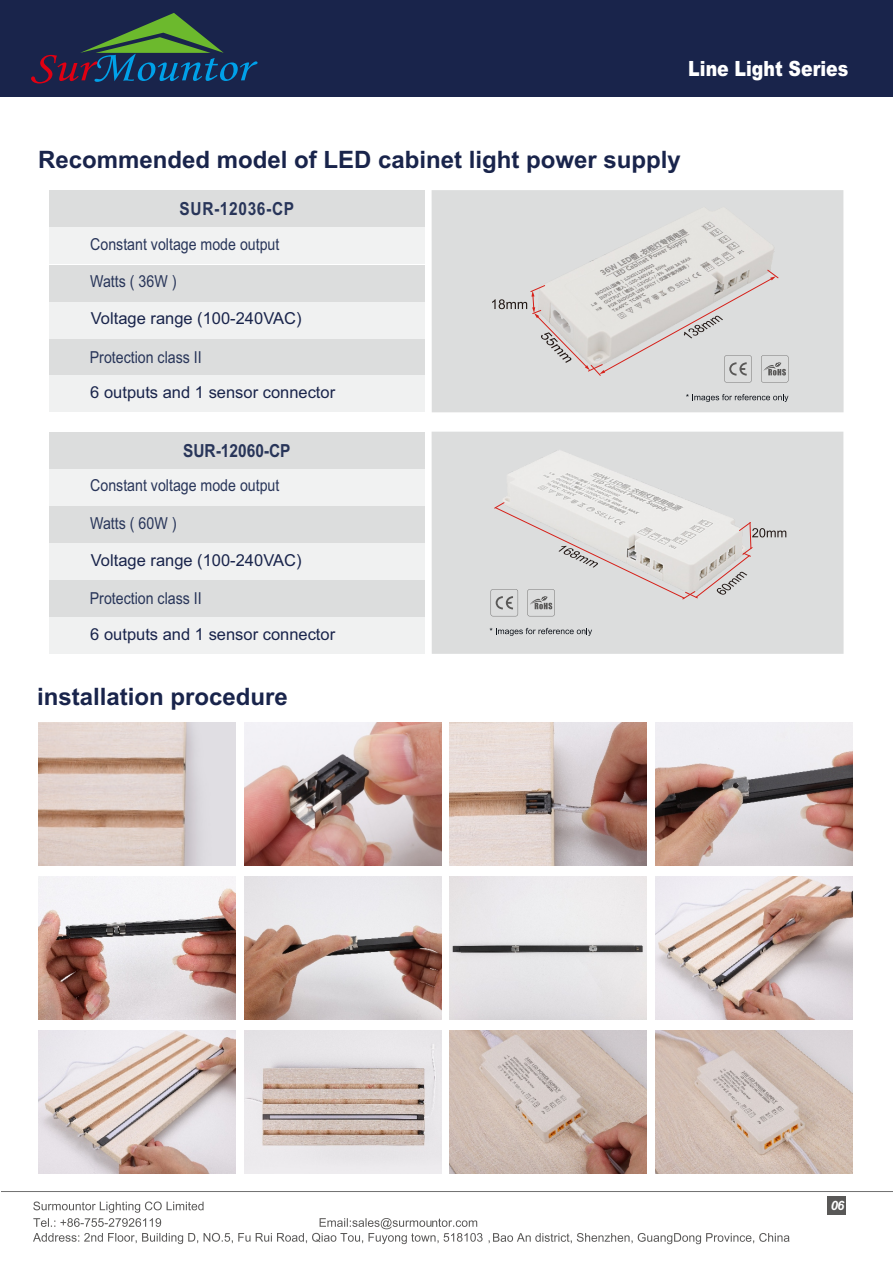
<style>
.page{position:relative;width:893px;height:1263px;background:#fff}
.page>*{position:absolute;margin:0;border:0;box-sizing:border-box;transform-origin:0 0}
.t1{font:700 24px "Arial";color:#19244b}
.t2{font:900 21px "Arial";color:#fff;scale:.83 1}
.t3{font:700 18px "Arial";letter-spacing:.04em;color:#283559;scale:.86 1}
.t4{font:700 18px "Arial";color:#283559;scale:.86 1}
.t5{font:16.5px "Arial";color:#19244b}
.t6{font:16.5px/24.8px "Arial";color:#283559;text-align:center;scale:.86 1}
.t7{font:italic 700 12.9px "Arial";color:#fff}
.s1{color:#283559}
</style>
<div class="page">
<div style="left:0;top:0;width:893px;height:96px;background:#19244b"></div>
<svg style="left:31px;top:13px;width:227px;height:71px"></svg>
<hr style="left:1px;top:1191px;width:892px;height:1px;background:#717171">
<div style="left:828px;top:1196px;width:18px;height:18px;background:#595857"></div>
<svg style="left:33px;top:1201px;width:756px;height:43px"></svg>
<div style="left:432px;top:190px;width:412px;height:222px;background:#dcdddd"></div>
<img style="left:581px;top:220px;width:208px;height:159px">
<svg style="left:686px;top:394px;width:102px;height:8px"></svg>
<svg style="left:492px;top:269px;width:296px;height:113px"></svg>
<div style="left:49px;top:227px;width:375px;height:37px;background:#f1f2f2"></div>
<div style="left:49px;top:265px;width:375px;height:37px;background:#dcdddd"></div>
<div style="left:49px;top:302px;width:375px;height:37px;background:#f0f1f1"></div>
<div style="left:49px;top:339px;width:375px;height:37px;background:#dcdddd"></div>
<div style="left:49px;top:375px;width:375px;height:37px;background:#f0f1f1"></div>
<div style="left:49px;top:190px;width:375px;height:37px;background:#dcdddd"></div>
<div style="left:432px;top:432px;width:412px;height:222px;background:#dcdddd"></div>
<img style="left:503px;top:450px;width:187px;height:52px">
<svg style="left:490px;top:628px;width:102px;height:8px"></svg>
<svg style="left:491px;top:502px;width:295px;height:114px"></svg>
<div style="left:49px;top:469px;width:375px;height:37px;background:#f1f2f2"></div>
<div style="left:49px;top:506px;width:375px;height:37px;background:#dcdddd"></div>
<div style="left:49px;top:543px;width:375px;height:37px;background:#f0f1f1"></div>
<div style="left:49px;top:580px;width:375px;height:37px;background:#dcdddd"></div>
<div style="left:49px;top:617px;width:375px;height:37px;background:#f0f1f1"></div>
<div style="left:49px;top:432px;width:375px;height:37px;background:#dcdddd"></div>
<img style="left:39px;top:723px;width:197px;height:143px">
<img style="left:244px;top:723px;width:197px;height:143px">
<img style="left:450px;top:723px;width:197px;height:143px">
<img style="left:655px;top:723px;width:197px;height:143px">
<img style="left:39px;top:877px;width:197px;height:143px">
<img style="left:244px;top:877px;width:197px;height:143px">
<img style="left:450px;top:877px;width:197px;height:143px">
<img style="left:655px;top:877px;width:197px;height:143px">
<img style="left:39px;top:1031px;width:197px;height:142px">
<img style="left:244px;top:1031px;width:197px;height:142px">
<img style="left:450px;top:1031px;width:197px;height:142px">
<img style="left:655px;top:1031px;width:197px;height:142px">
<p class="t2" style="left:688px;top:61px;width:194px">Line Light Series</p>
<h1 class="t1" style="left:38px;top:151px;width:644px">Recommended model of LED cabinet light power supply</h1>
<p class="t3" style="left:180px;top:202px;width:135px">SUR-12036-CP</p>
<p class="t6" style="left:90px;top:233px;width:221px">Constant voltage mode output</p>
<p class="t5" style="left:89px;top:244px;width:137px"><span class="s1">10</span>PCB Limited (mm)</p>
<p class="t6" style="left:90px;top:240px;width:67px">–12<br>IP Grade</p>
<p class="t6" style="left:90px;top:271px;width:102px">Watts ( 36W )</p>
<p class="t5" style="left:91px;top:312px;width:212px">Voltage range (100-240VAC)</p>
<p class="t6" style="left:90px;top:346px;width:132px">Protection class II</p>
<p class="t5" style="left:90px;top:386px;width:246px">6 outputs and 1 sensor connector</p>
<p class="t4" style="left:183px;top:443px;width:126px">SUR-12060-CP</p>
<p class="t6" style="left:90px;top:475px;width:221px">Constant voltage mode output</p>
<p class="t6" style="left:90px;top:512px;width:102px">Watts ( 60W )</p>
<p class="t5" style="left:91px;top:554px;width:212px">Voltage range (100-240VAC)</p>
<p class="t6" style="left:90px;top:587px;width:132px">Protection class II</p>
<p class="t5" style="left:90px;top:628px;width:246px">6 outputs and 1 sensor connector</p>
<h1 class="t1" style="left:37px;top:688px;width:252px">installation procedure</h1>
<p class="t7" style="left:831px;top:1200px;width:15px">06</p>
</div>
